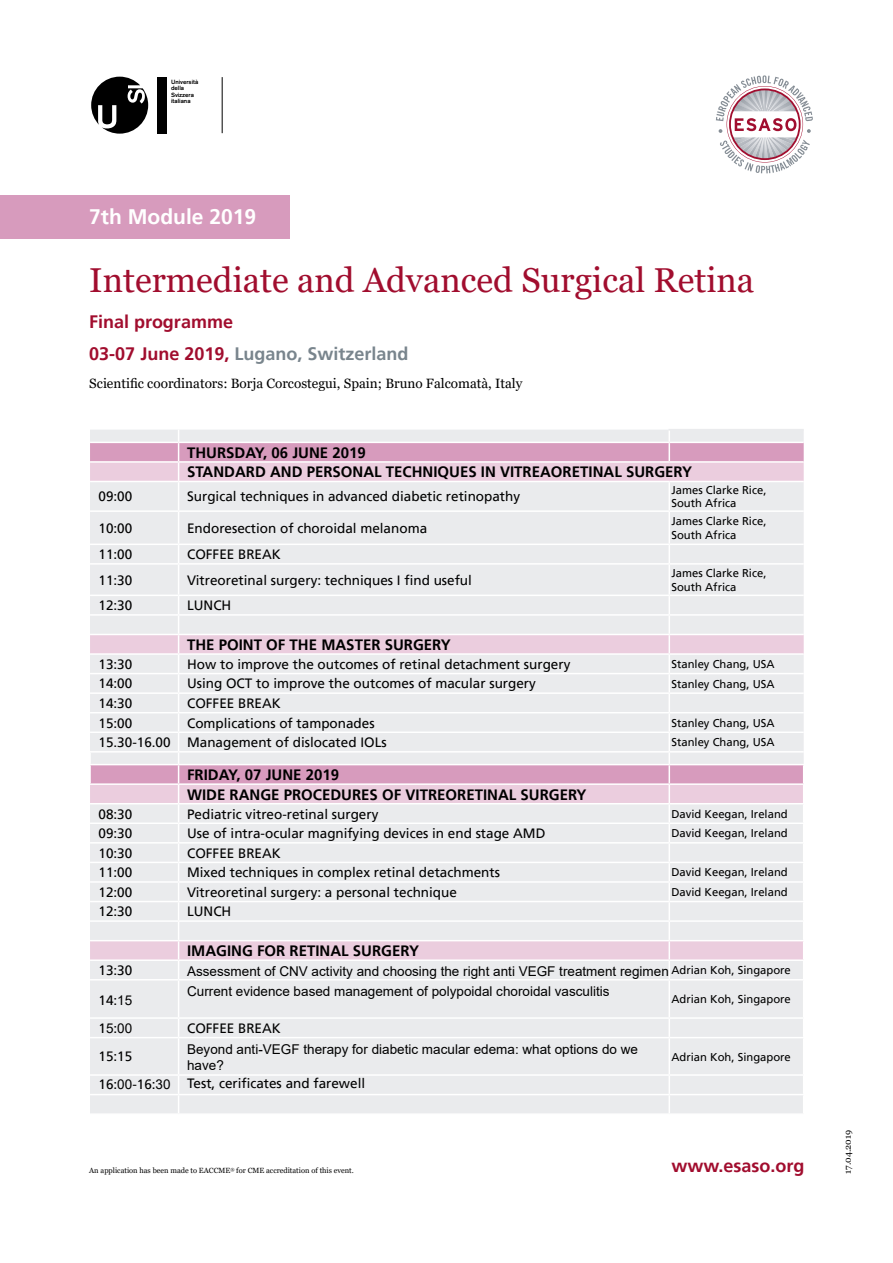
<style>
.page{position:relative;width:893px;height:1263px;background:#fff}
.page>*{position:absolute;margin:0;border:0;box-sizing:border-box;transform-origin:0 0}
.t1{font:34.5px "Georgia";color:#a10d2e}
.t2{font:700 21px "Frutiger LT Pro";color:#fff}
.t3{font:700 18px "Frutiger LT Pro";color:#79858d}
.t4{font:700 18px "Frutiger LT Pro";color:#a10d2e}
.t5{font:700 15px/19.5px "Frutiger LT Pro";color:#000}
.t6{font:13.5px "Frutiger LT Pro";color:#000}
.t7{font:13.5px/16.2px "Arial";color:#000}
.t8{font:13.5px "Georgia";color:#000}
.t9{font:11.25px/13.5px "Frutiger LT Pro";color:#000}
.t10{font:9px "Georgia";color:#000}
.t11{font:7.5px "Georgia";color:#000}
.t12{font:500 6px/6.6px "Akzidenz Grotesk Pro";letter-spacing:-.005em;color:#000}
.s1{color:#a10d2e}
.s2{font-family:"Frutiger LT Pro";font-size:11.25px}
.s3{font-family:"Arial"}
.s4{font-family:"Frutiger LT Pro"}
</style>
<div class="page">
<svg style="left:716px;top:75px;width:97px;height:98px"></svg>
<div style="left:157px;top:77px;width:9px;height:56px;background:#000"></div>
<hr style="left:222px;top:77px;width:1px;height:56px;background:#000">
<svg style="left:91px;top:77px;width:57px;height:57px"></svg>
<div style="left:0;top:196px;width:289px;height:43px;background:#d79bbd"></div>
<div style="left:90px;top:512px;width:714px;height:601px;background:#eaebed"></div>
<hr style="left:669px;top:563px;width:135px;height:2px;background:#fff">
<hr style="left:669px;top:595px;width:135px;height:1px;background:#fff">
<hr style="left:669px;top:512px;width:1px;height:32px;background:#fff">
<hr style="left:179px;top:595px;width:490px;height:1px;background:#fff">
<hr style="left:179px;top:1017px;width:490px;height:2px;background:#fff">
<svg style="left:669px;top:1019px;width:1px;height:18px"></svg>
<hr style="left:179px;top:1037px;width:490px;height:1px;background:#fff">
<svg style="left:669px;top:545px;width:1px;height:18px"></svg>
<hr style="left:179px;top:563px;width:490px;height:2px;background:#fff">
<hr style="left:669px;top:565px;width:1px;height:30px;background:#fff">
<hr style="left:178px;top:512px;width:1px;height:32px;background:#fff">
<svg style="left:178px;top:1019px;width:1px;height:18px"></svg>
<svg style="left:178px;top:545px;width:1px;height:18px"></svg>
<hr style="left:178px;top:565px;width:1px;height:30px;background:#fff">
<hr style="left:90px;top:595px;width:89px;height:1px;background:#fff">
<hr style="left:90px;top:1017px;width:89px;height:2px;background:#fff">
<hr style="left:90px;top:1037px;width:89px;height:1px;background:#fff">
<hr style="left:90px;top:563px;width:89px;height:2px;background:#fff">
<hr style="left:90px;top:544px;width:89px;height:1px;background:#fff">
<hr style="left:179px;top:544px;width:490px;height:1px;background:#fff">
<hr style="left:669px;top:544px;width:135px;height:1px;background:#fff">
<hr style="left:669px;top:429px;width:135px;height:1px;background:#eaebed">
<hr style="left:178px;top:980px;width:1px;height:37px;background:#fff">
<hr style="left:178px;top:1038px;width:1px;height:36px;background:#fff">
<svg style="left:178px;top:1076px;width:1px;height:37px"></svg>
<hr style="left:669px;top:980px;width:1px;height:37px;background:#fff">
<hr style="left:669px;top:1038px;width:1px;height:36px;background:#fff">
<svg style="left:669px;top:1076px;width:1px;height:37px"></svg>
<hr style="left:803px;top:980px;width:1px;height:37px;background:#fff">
<svg style="left:803px;top:1019px;width:1px;height:18px"></svg>
<hr style="left:803px;top:1038px;width:1px;height:36px;background:#fff">
<svg style="left:803px;top:1076px;width:1px;height:37px"></svg>
<hr style="left:90px;top:979px;width:89px;height:1px;background:#fff">
<hr style="left:90px;top:1074px;width:89px;height:2px;background:#fff">
<hr style="left:90px;top:1094px;width:89px;height:1px;background:#fff">
<hr style="left:179px;top:979px;width:490px;height:1px;background:#fff">
<hr style="left:179px;top:1074px;width:490px;height:2px;background:#fff">
<hr style="left:179px;top:1094px;width:490px;height:1px;background:#fff">
<hr style="left:669px;top:979px;width:135px;height:1px;background:#fff">
<hr style="left:669px;top:1017px;width:135px;height:2px;background:#fff">
<hr style="left:669px;top:1037px;width:135px;height:1px;background:#fff">
<hr style="left:669px;top:1074px;width:135px;height:2px;background:#fff">
<hr style="left:669px;top:1094px;width:135px;height:1px;background:#fff">
<svg style="left:90px;top:596px;width:714px;height:383px;background:#eae4e9"></svg>
<hr style="left:90px;top:803px;width:89px;height:1px;background:#fff">
<hr style="left:90px;top:959px;width:89px;height:2px;background:#fff">
<hr style="left:179px;top:803px;width:490px;height:1px;background:#fff">
<hr style="left:179px;top:959px;width:490px;height:2px;background:#fff">
<hr style="left:669px;top:803px;width:135px;height:1px;background:#fff">
<hr style="left:669px;top:959px;width:135px;height:2px;background:#fff">
<svg style="left:90px;top:430px;width:714px;height:80px;background:#e6d2df"></svg>
<hr style="left:669px;top:461px;width:135px;height:2px;background:#fff">
<hr style="left:179px;top:481px;width:490px;height:1px;background:#fff">
<hr style="left:669px;top:481px;width:135px;height:1px;background:#fff">
<p class="t12" style="left:171px;top:78px;width:29px">Università della<br>Svizzera italiana</p>
<h2 class="t2" style="left:89px;top:205px;width:168px">7th Module 2019</h2>
<h1 class="t1" style="left:89px;top:259px;width:666px">Intermediate and Advanced Surgical Retina</h1>
<h3 class="t4" style="left:89px;top:311px;width:145px">Final programme</h3>
<h3 class="t3" style="left:89px;top:343px;width:321px"><span class="s1">03-07 June 2019,</span> Lugano, Switzerland</h3>
<p class="t8" style="left:89px;top:375px;width:435px">Scientific coordinators: Borja Corcostegui, Spain; Bruno Falcomatà, Italy</p>
<p class="t5" style="left:187px;top:443px;width:506px">THURSDAY, 06 JUNE 2019<br>STANDARD AND PERSONAL TECHNIQUES IN VITREAORETINAL SURGERY</p>
<p class="t6" style="left:99px;top:489px;width:35px">09:00</p>
<p class="t6" style="left:187px;top:489px;width:335px">Surgical techniques in advanced diabetic retinopathy</p>
<p class="t9" style="left:671px;top:483px;width:97px">James Clarke Rice,<br>South Africa</p>
<p class="t6" style="left:99px;top:520px;width:35px">10:00</p>
<p class="t6" style="left:187px;top:520px;width:242px">Endoresection of choroidal melanoma</p>
<p class="t9" style="left:671px;top:515px;width:97px">James Clarke Rice,<br>South Africa</p>
<p class="t6" style="left:99px;top:546px;width:35px">11:00</p>
<p class="t6" style="left:187px;top:546px;width:95px">COFFEE BREAK</p>
<p class="t6" style="left:99px;top:572px;width:35px">11:30</p>
<p class="t6" style="left:187px;top:572px;width:286px">Vitreoretinal surgery: techniques I find useful</p>
<p class="t9" style="left:671px;top:566px;width:97px">James Clarke Rice,<br>South Africa</p>
<p class="t6" style="left:99px;top:597px;width:35px">12:30</p>
<p class="t6" style="left:187px;top:597px;width:46px">LUNCH</p>
<p class="t5" style="left:187px;top:635px;width:265px">THE POINT OF THE MASTER SURGERY</p>
<p class="t6" style="left:99px;top:656px;width:35px">13:30</p>
<p class="t6" style="left:187px;top:656px;width:385px">How to improve the outcomes of retinal detachment surgery</p>
<p class="t9" style="left:671px;top:657px;width:105px">Stanley Chang, USA</p>
<p class="t6" style="left:99px;top:676px;width:35px">14:00</p>
<p class="t6" style="left:187px;top:676px;width:350px">Using OCT to improve the outcomes of macular surgery</p>
<p class="t9" style="left:671px;top:677px;width:105px">Stanley Chang, USA</p>
<p class="t6" style="left:99px;top:695px;width:35px">14:30</p>
<p class="t6" style="left:187px;top:695px;width:95px">COFFEE BREAK</p>
<p class="t6" style="left:99px;top:715px;width:35px">15:00</p>
<p class="t6" style="left:187px;top:715px;width:189px">Complications of tamponades</p>
<p class="t9" style="left:671px;top:716px;width:105px">Stanley Chang, USA</p>
<p class="t6" style="left:99px;top:734px;width:290px">15.30-16.00 Management of dislocated IOLs</p>
<p class="t9" style="left:671px;top:736px;width:105px">Stanley Chang, USA</p>
<p class="t5" style="left:187px;top:765px;width:401px">FRIDAY, 07 JUNE 2019<br>WIDE RANGE PROCEDURES OF VITREORETINAL SURGERY</p>
<p class="t6" style="left:99px;top:806px;width:35px">08:30</p>
<p class="t6" style="left:187px;top:806px;width:193px">Pediatric vitreo-retinal surgery</p>
<p class="t9" style="left:671px;top:807px;width:118px">David Keegan, Ireland</p>
<p class="t6" style="left:99px;top:825px;width:35px">09:30</p>
<p class="t6" style="left:187px;top:825px;width:360px">Use of intra-ocular magnifying devices in end stage AMD</p>
<p class="t9" style="left:671px;top:827px;width:118px">David Keegan, Ireland</p>
<p class="t6" style="left:99px;top:845px;width:35px">10:30</p>
<p class="t6" style="left:187px;top:845px;width:95px">COFFEE BREAK</p>
<p class="t6" style="left:99px;top:865px;width:35px">11:00</p>
<p class="t6" style="left:187px;top:865px;width:314px">Mixed techniques in complex retinal detachments</p>
<p class="t9" style="left:671px;top:866px;width:118px">David Keegan, Ireland</p>
<p class="t6" style="left:99px;top:884px;width:35px">12:00</p>
<p class="t6" style="left:187px;top:884px;width:271px">Vitreoretinal surgery: a personal technique</p>
<p class="t9" style="left:671px;top:885px;width:118px">David Keegan, Ireland</p>
<p class="t6" style="left:99px;top:904px;width:35px">12:30</p>
<p class="t6" style="left:187px;top:904px;width:46px">LUNCH</p>
<p class="t5" style="left:187px;top:941px;width:233px">IMAGING FOR RETINAL SURGERY</p>
<p class="t6" style="left:99px;top:962px;width:35px">13:30</p>
<p class="t7" style="left:187px;top:963px;width:605px">Assessment of CNV activity and choosing the right anti VEGF treatment regimen <span class="s2">Adrian Koh, Singapore</span></p>
<p class="t6" style="left:99px;top:992px;width:35px">14:<span class="s3">15</span></p>
<p class="t7" style="left:187px;top:983px;width:424px">Current evidence based management of polypoidal choroidal vasculitis</p>
<p class="t9" style="left:671px;top:992px;width:121px">Adrian Koh, Singapore</p>
<p class="t7" style="left:99px;top:1020px;width:35px"><span class="s4">1</span>5<span class="s4">:</span>00</p>
<p class="t6" style="left:187px;top:1020px;width:95px">COFFEE BREAK</p>
<p class="t6" style="left:99px;top:1049px;width:35px">15:15</p>
<p class="t7" style="left:187px;top:1041px;width:452px">Beyond anti-VEGF therapy for diabetic macular edema: what options do we have?</p>
<p class="t9" style="left:671px;top:1050px;width:121px">Adrian Koh, Singapore</p>
<p class="t6" style="left:99px;top:1075px;width:268px">16:<span class="s3">00</span>-16:<span class="s3">30</span> Test, cerificates and farewell</p>
<p class="t11" style="left:89px;top:1166px;width:266px">An application has been made to EACCME<sup>®</sup> for CME accreditation of this event.</p>
<h3 class="t4" style="left:671px;top:1155px;width:135px">www.esaso.org</h3>
<p class="t10" style="left:842px;top:1174px;width:45px;rotate:-90deg">17.04.2019</p>
</div>
